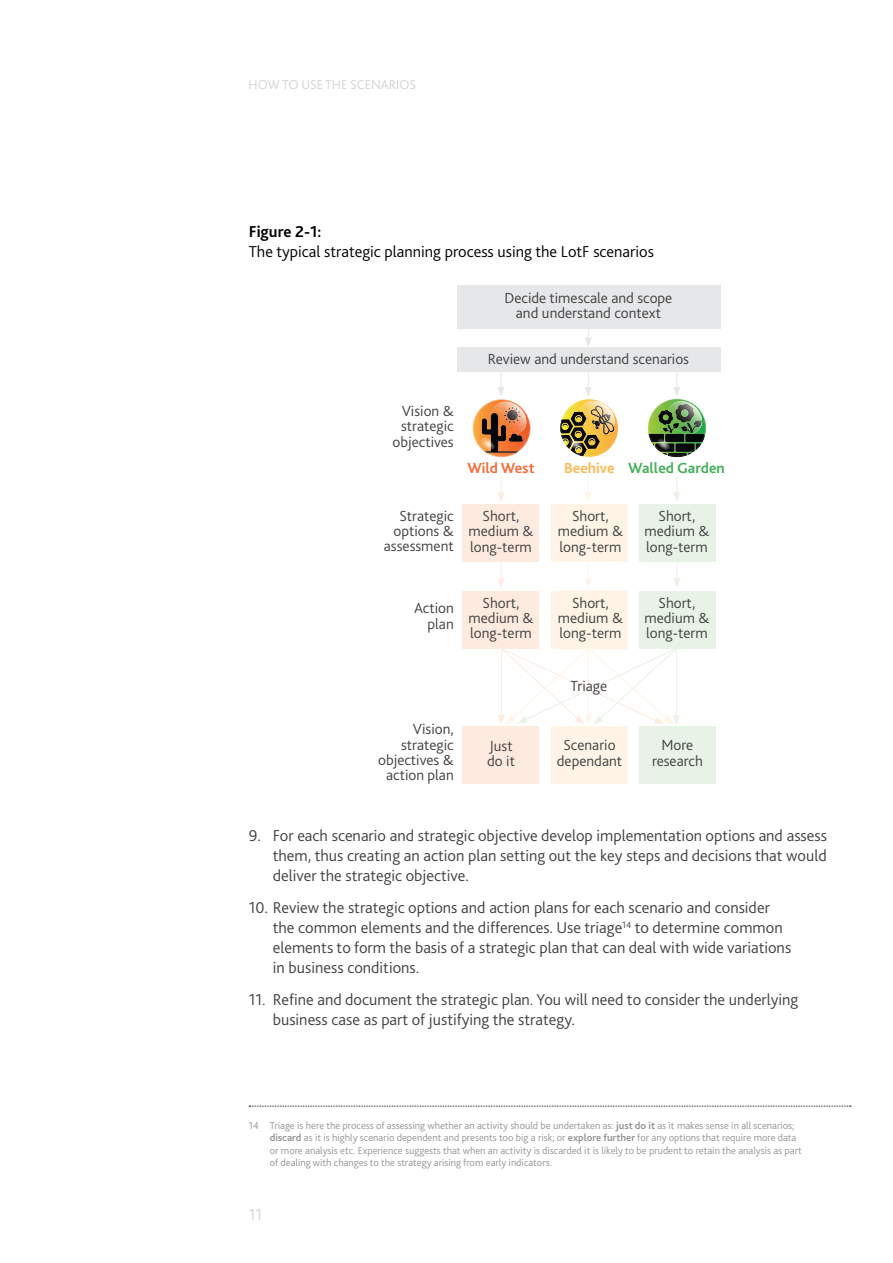
<style>
.page{position:relative;width:893px;height:1263px;background:#fff}
.page>*{position:absolute;margin:0;border:0;box-sizing:border-box;transform-origin:0 0}
.t1{font:300 16.5px/19.8px "Bliss 2";color:#414142}
.t2{font:300 16.5px "Bliss 2";color:#000}
.t3{font:700 16.5px "Bliss 2";color:#000}
.t4{font:300 16.5px "Bliss 2";color:#d1d3d4}
.t5{font:300 15.3px/15.3px "Bliss 2";color:#414142;text-align:center}
.t6{font:700 15.3px "Bliss 2";color:#43af57}
.t7{font:700 15.3px "Bliss 2";color:#f36c39}
.t8{font:300 13.5px "Bliss 2";color:#d1d3d4}
.t9{font:300 10.5px/12.6px "Bliss 2";color:#939598}
.s1{color:#fcb755}
.s2{font-weight:700}
</style>
<div class="page">
<div style="left:463px;top:726px;width:76px;height:58px;background:#feebe0"></div>
<div style="left:457px;top:348px;width:264px;height:24px;background:#e6e7e8"></div>
<div style="left:457px;top:285px;width:264px;height:43px;background:#e6e7e8"></div>
<div style="left:463px;top:504px;width:76px;height:58px;background:#feebe0"></div>
<div style="left:463px;top:591px;width:76px;height:58px;background:#feebe0"></div>
<div style="left:552px;top:726px;width:76px;height:58px;background:#fff4e6"></div>
<div style="left:639px;top:726px;width:76px;height:58px;background:#e8f2e6"></div>
<div style="left:552px;top:504px;width:76px;height:58px;background:#fff4e6"></div>
<div style="left:639px;top:504px;width:76px;height:58px;background:#e8f2e6"></div>
<div style="left:552px;top:591px;width:76px;height:58px;background:#fff4e6"></div>
<div style="left:639px;top:591px;width:76px;height:58px;background:#e8f2e6"></div>
<svg style="left:585px;top:328px;width:7px;height:19px"></svg>
<svg style="left:560px;top:372px;width:58px;height:85px"></svg>
<svg style="left:473px;top:372px;width:57px;height:85px"></svg>
<img style="left:648px;top:372px;width:58px;height:85px">
<svg style="left:585px;top:476px;width:7px;height:26px"></svg>
<svg style="left:498px;top:476px;width:6px;height:25px"></svg>
<svg style="left:674px;top:476px;width:6px;height:25px"></svg>
<svg style="left:585px;top:562px;width:7px;height:25px"></svg>
<svg style="left:498px;top:562px;width:6px;height:25px"></svg>
<svg style="left:674px;top:562px;width:6px;height:25px"></svg>
<svg style="left:498px;top:647px;width:182px;height:78px"></svg>
<svg style="left:249px;top:1106px;width:602px;height:1px"></svg>
<p class="t8" style="left:249px;top:76px;width:169px">how to use the scenarios</p>
<p class="t3" style="left:249px;top:222px;width:74px">Figure 2-1:</p>
<p class="t2" style="left:249px;top:241px;width:407px">The typical strategic planning process using the LotF scenarios</p>
<p class="t5" style="left:505px;top:290px;width:169px">Decide timescale and scope and understand context</p>
<p class="t5" style="left:488px;top:350px;width:203px">Review and understand scenarios</p>
<p class="t5" style="left:393px;top:403px;width:63px">Vision &amp; strategic objectives</p>
<p class="t5" style="left:384px;top:508px;width:71px;text-align:right">Strategic options &amp; assessment</p>
<p class="t7" style="left:467px;top:458px;width:69px">Wild West</p>
<p class="t6" style="left:564px;top:458px;width:162px"><span class="s1">Beehive</span> Walled Garden</p>
<p class="t5" style="left:468px;top:508px;width:67px">Short, medium &amp; long-term</p>
<p class="t5" style="left:558px;top:508px;width:67px">Short, medium &amp; long-term</p>
<p class="t5" style="left:644px;top:508px;width:67px">Short, medium &amp; long-term</p>
<p class="t5" style="left:414px;top:600px;width:41px;text-align:right">Action plan</p>
<p class="t5" style="left:378px;top:721px;width:77px;text-align:right">Vision, strategic objectives &amp; action plan</p>
<p class="t5" style="left:468px;top:595px;width:67px">Short, medium &amp; long-term</p>
<p class="t5" style="left:558px;top:595px;width:67px">Short, medium &amp; long-term</p>
<p class="t5" style="left:644px;top:595px;width:67px">Short, medium &amp; long-term</p>
<p class="t5" style="left:571px;top:677px;width:38px">Triage</p>
<p class="t5" style="left:487px;top:737px;width:29px;text-align:left">Just do it</p>
<p class="t5" style="left:557px;top:737px;width:67px">Scenario dependant</p>
<p class="t5" style="left:652px;top:737px;width:52px">More research</p>
<p class="t1" style="left:273px;top:825px;width:556px;text-align:justify;text-indent:-24px">9. For each scenario and strategic objective develop implementation options and assess them, thus creating an action plan setting out the key steps and decisions that would deliver the strategic objective.</p>
<p class="t1" style="left:273px;top:898px;width:520px;text-indent:-24px">10. Review the strategic options and action plans for each scenario and consider the common elements and the differences. Use triage<sup>14</sup> to determine common elements to form the basis of a strategic plan that can deal with wide variations in business conditions.</p>
<p class="t1" style="left:273px;top:989px;width:527px;text-indent:-24px">11. Refine and document the strategic plan. You will need to consider the underlying business case as part of justifying the strategy.</p>
<p class="t9" style="left:270px;top:1118px;width:533px;text-indent:-21px">14 Triage is here the process of assessing whether an activity should be undertaken as: <span class="s2">just do it</span> as it makes sense in all scenarios; <span class="s2">discard</span> as it is highly scenario dependent and presents too big a risk; or <span class="s2">explore further</span> for any options that require more data or more analysis etc. Experience suggests that when an activity is discarded it is likely to be prudent to retain the analysis as part of dealing with changes to the strategy arising from early indicators.</p>
<p class="t4" style="left:249px;top:1204px;width:15px">11</p>
</div>
